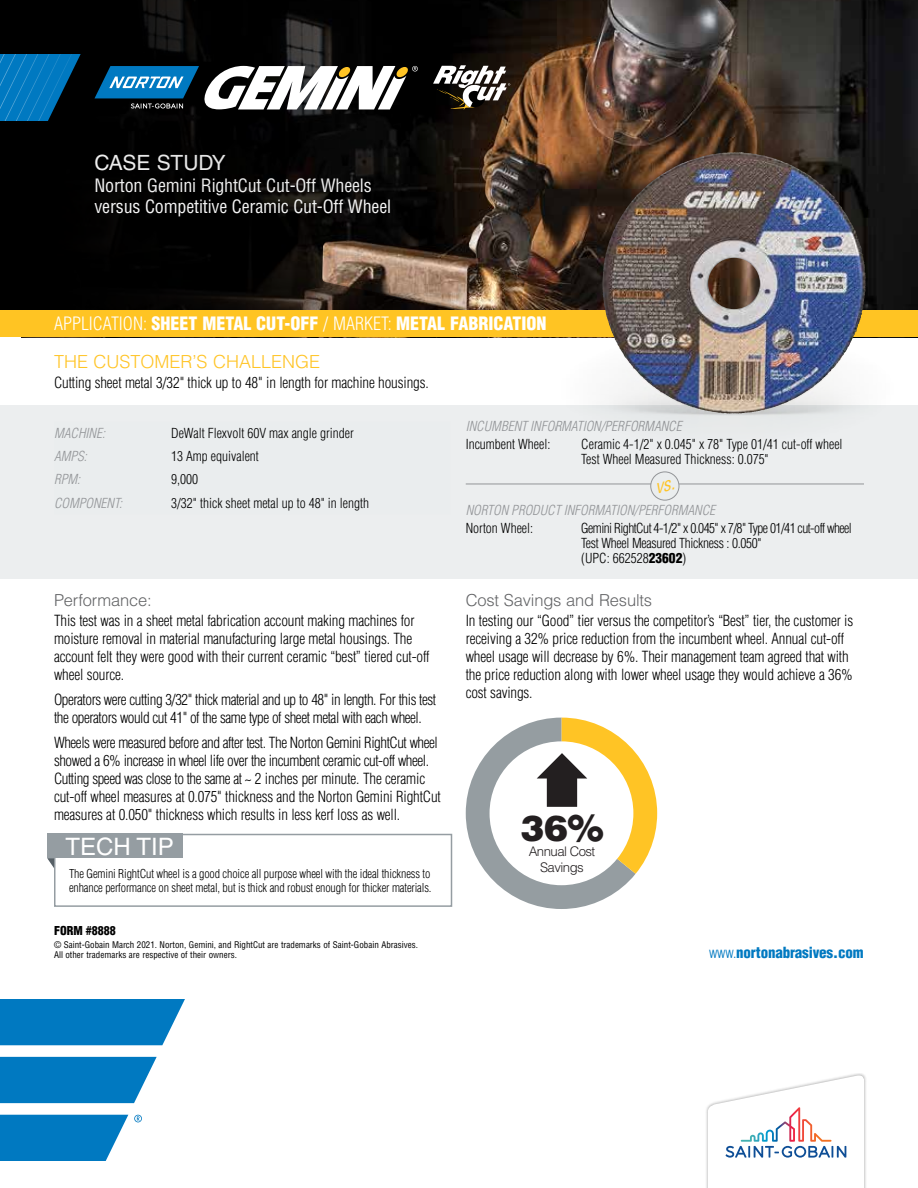
<style>
.page{position:relative;width:918px;height:1188px;background:#fff}
.page>*{position:absolute;margin:0;border:0;box-sizing:border-box;transform-origin:0 0}
.t1{font:900 35.7px "Helvetica LT Std";color:#231f20}
.t2{font:24px "Helvetica LT Std";color:#fff}
.t3{font:21px "Helvetica LT Std";letter-spacing:-.015em;color:#fff}
.t4{font:condensed 18px/21px "Helvetica LT Std";letter-spacing:-.01em;color:#fff}
.t5{font:900 condensed 18px "Helvetica LT Std";color:#fff}
.t6{font:300 18px "Helvetica LT Std";color:#ffc425}
.t7{font:300 16.5px "Helvetica LT Std";letter-spacing:-.01em;color:#636466}
.t8{font:300 condensed 15px/18px "Helvetica LT Std";letter-spacing:-.01em;color:#000}
.t9{font:300 condensed 15px/18px "Helvetica LT Std";letter-spacing:-.03em;color:#000}
.t10{font:900 condensed 15px "Helvetica LT Std";letter-spacing:-.01em;color:#0079c1}
.t11{font:300 condensed 13.5px/15px "Helvetica LT Std";color:#000}
.t12{font:300 condensed 13.5px/15px "Helvetica LT Std";letter-spacing:-.02em;color:#000}
.t13{font:italic 300 condensed 13.5px "Helvetica LT Std";color:#939598}
.t14{font:300 13.2px/15.9px "Helvetica LT Std";letter-spacing:-.04em;color:#231f20;text-align:center}
.t15{font:300 condensed 12px/14.2px "Helvetica LT Std";letter-spacing:-.01em;color:#000}
.t16{font:900 condensed 12px "Helvetica LT Std";color:#000}
.t17{font:condensed 9px/10.5px "Helvetica LT Std";color:#000}
.s1{font-weight:300}
.s2{font-weight:400}
.s3{font-weight:900}
</style>
<div class="page">
<img style="left:757px;top:1px;width:161px;height:309px">
<svg style="left:0;top:287px;width:322px;height:23px;background:#0c0908"></svg>
<img style="left:322px;top:1px;width:435px;height:309px">
<svg style="left:0;top:310px;width:918px;height:28px;background:#d7ac39"></svg>
<div style="left:0;top:405px;width:918px;height:173px;background:#eaedee"></div>
<hr style="left:466px;top:484px;width:398px;height:1px;background:#939598">
<div style="left:651px;top:472px;width:28px;height:28px;background:#eaedee;border-radius:50%"></div>
<div style="left:651px;top:472px;width:28px;height:28px;border:1px solid #939598;border-radius:50%"></div>
<svg style="left:466px;top:718px;width:191px;height:191px"></svg>
<div style="left:54px;top:834px;width:398px;height:73px;border:2px solid #959da2"></div>
<div style="left:47px;top:834px;width:136px;height:24px;background:#959da2"></div>
<svg style="left:47px;top:858px;width:7px;height:10px"></svg>
<img style="left:559px;top:332px;width:336px;height:84px">
<img style="left:660px;top:152px;width:82px;height:23px">
<svg style="left:0;top:999px;width:185px;height:162px"></svg>
<div style="left:705px;top:1073px;width:162px;height:115px;background:#000;opacity:.3"></div>
<svg style="left:708px;top:1074px;width:156px;height:114px"></svg>
<div style="left:0;top:0;width:584px;height:287px;background:#000;opacity:.31"></div>
<svg style="left:94px;top:66px;width:324px;height:43px"></svg>
<div style="left:0;top:52px;width:87px;height:76px;background:#000"></div>
<svg style="left:0;top:54px;width:81px;height:67px"></svg>
<svg style="left:433px;top:65px;width:77px;height:45px"></svg>
<hr style="left:0;top:0;width:918px;height:1px;background:#8dc63f">
<h3 class="t3" style="left:94px;top:150px;width:133px">CASE STUDY</h3>
<p class="t4" style="left:94px;top:175px;width:298px">Norton Gemini RightCut Cut-Off Wheels versus Competitive Ceramic Cut-Off Wheel</p>
<p class="t5" style="left:54px;top:312px;width:494px"><span class="s1">APPLICATION:</span> SHEET METAL CUT-OFF <span class="s1">/ MARKET:</span> METAL FABRICATION</p>
<p class="t6" style="left:54px;top:350px;width:268px">THE CUSTOMER’S CHALLENGE</p>
<p class="t8" style="left:54px;top:373px;width:376px">Cutting sheet metal 3/32" thick up to 48" in length for machine housings.</p>
<p class="t13" style="left:54px;top:425px;width:53px">MACHINE:</p>
<p class="t11" style="left:171px;top:425px;width:184px">DeWalt Flexvolt 60V max angle grinder</p>
<p class="t13" style="left:54px;top:448px;width:34px">AMPS:</p>
<p class="t11" style="left:171px;top:449px;width:89px">13 Amp equivalent</p>
<p class="t13" style="left:54px;top:471px;width:28px">RPM:</p>
<p class="t11" style="left:171px;top:472px;width:28px">9,000</p>
<p class="t13" style="left:54px;top:494px;width:70px">COMPONENT:</p>
<p class="t11" style="left:171px;top:495px;width:199px">3/32" thick sheet metal up to 48" in length</p>
<p class="t7" style="left:54px;top:589px;width:99px">Performance:</p>
<p class="t8" style="left:54px;top:612px;width:377px">This test was in a sheet metal fabrication account making machines for moisture removal in material manufacturing large metal housings. The account felt they were good with their current ceramic “best” tiered cut-off wheel source.</p>
<p class="t9" style="left:54px;top:690px;width:384px">Operators were cutting 3/32" thick material and up to 48" in length. For this test the operators would cut 41" of the same type of sheet metal with each wheel.</p>
<p class="t9" style="left:54px;top:733px;width:388px">Wheels were measured before and after test. The Norton Gemini RightCut wheel showed a 6% increase in wheel life over the incumbent ceramic cut-off wheel.<br>Cutting speed was close to the same at ~ 2 inches per minute. The ceramic cut-off wheel measures at 0.075" thickness and the Norton Gemini RightCut measures at 0.050" thickness which results in less kerf loss as well.</p>
<h2 class="t2" style="left:66px;top:832px;width:110px">TECH TIP</h2>
<p class="t15" style="left:69px;top:866px;width:364px">The Gemini RightCut wheel is a good choice all purpose wheel with the ideal thickness to enhance performance on sheet metal, but is thick and robust enough for thicker materials.</p>
<p class="t16" style="left:54px;top:923px;width:63px">FORM #8888</p>
<p class="t17" style="left:54px;top:939px;width:366px">© Saint‑Gobain March 2021. Norton, Gemini, and RightCut are trademarks of Saint-Gobain Abrasives.<br>All other trademarks are respective of their owners.</p>
<p class="t13" style="left:466px;top:418px;width:218px">INCUMBENT INFORMATION/PERFORMANCE</p>
<p class="t11" style="left:466px;top:437px;width:86px">Incumbent Wheel:</p>
<p class="t11" style="left:581px;top:437px;width:263px">Ceramic 4-1/2" x 0.045" x 78" Type 01/41 cut-off wheel<br>Test Wheel Measured Thickness: 0.075<span class="s2">"</span></p>
<p class="t13" style="left:466px;top:501px;width:251px">NORTON PRODUCT INFORMATION/PERFORMANCE</p>
<p class="t11" style="left:466px;top:521px;width:69px">Norton Wheel:</p>
<p class="t12" style="left:581px;top:521px;width:272px">Gemini RightCut 4-1/2" x 0.045" x 7/8" Type 01/41 cut-off wheel<br>Test Wheel Measured Thickness : 0.050<span class="s2">"<br></span>(UPC: 662528<span class="s3">23602</span>)</p>
<p class="t7" style="left:466px;top:589px;width:188px">Cost Savings and Results</p>
<p class="t8" style="left:466px;top:612px;width:389px">In testing our “Good” tier versus the competitor’s “Best” tier, the customer is receiving a 32% price reduction from the incumbent wheel. Annual cut-off wheel usage will decrease by 6%. Their management team agreed that with the price reduction along with lower wheel usage they would achieve a 36% cost savings.</p>
<h1 class="t1" style="left:520px;top:804px;width:85px">36%</h1>
<p class="t14" style="left:529px;top:844px;width:68px">Annual Cost<br>Savings</p>
<p class="t10" style="left:709px;top:943px;width:156px"><span class="s1">www.</span>nortonabrasives.com</p>
</div>
